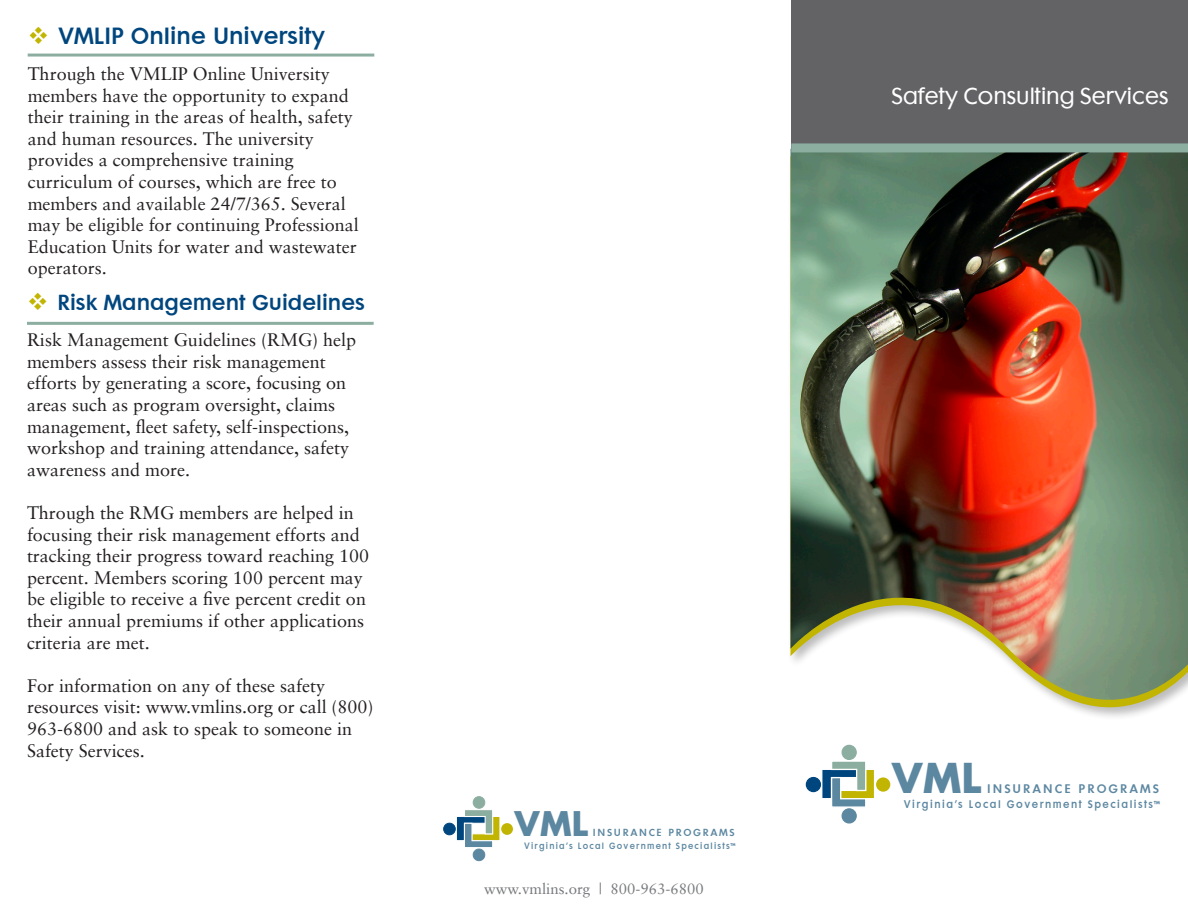
<style>
.page{position:relative;width:1188px;height:918px;background:#fff}
.page>*{position:absolute;margin:0;border:0;box-sizing:border-box;transform-origin:0 0}
.t1{font:700 38.7px "Futura Maxi";color:#5c87a1}
.t2{font:700 31.95px "Futura Maxi";color:#5c87a1}
.t3{font:21px "Futura Maxi";color:#fff}
.t4{font:21px "Futura Maxi Demi";color:#00467e}
.t5{font:19.5px "Futura Maxi Demi";color:#00467e}
.t6{font:18px/21.6px "Sabon LT";color:#231f20}
.t7{font:15px "Sabon LT";color:#76787b}
.t8{font:11.1px "Futura Maxi Demi";letter-spacing:.18em;color:#5c87a1}
.t9{font:9.9px "Futura Maxi Demi";letter-spacing:.165em;color:#5c87a1;scale:.91 1}
.t10{font:9.15px "Futura Maxi Demi";letter-spacing:.18em;color:#5c87a1}
.t11{font:8.25px "Futura Maxi Demi";letter-spacing:.165em;color:#5c87a1;scale:.91 1}
.s1{color:#c2b501}
.s2{font-size:7.5px}
.s3{font-size:9px}
</style>
<div class="page">
<svg style="left:841px;top:701px;width:327px;height:59px"></svg>
<svg style="left:820px;top:761px;width:54px;height:46px"></svg>
<div style="left:876px;top:777px;width:14px;height:15px;background:#c2b501;border-radius:50%"></div>
<div style="left:842px;top:809px;width:14px;height:14px;background:#5c87a1;border-radius:50%"></div>
<div style="left:842px;top:808px;width:15px;height:16px;border:1px solid #5c87a1;border-radius:50%"></div>
<div style="left:842px;top:745px;width:14px;height:14px;background:#8baea1;border-radius:50%"></div>
<div style="left:842px;top:745px;width:15px;height:15px;border:1px solid #8baea1;border-radius:50%"></div>
<div style="left:806px;top:778px;width:14px;height:14px;background:#00467e;border-radius:50%"></div>
<div style="left:806px;top:777px;width:15px;height:15px;border:1px solid #00467e;border-radius:50%"></div>
<div style="left:791px;top:0;width:397px;height:156px;background:#636366"></div>
<img style="left:790px;top:148px;width:398px;height:553px">
<svg style="left:455px;top:810px;width:45px;height:39px"></svg>
<div style="left:501px;top:823px;width:12px;height:12px;background:#c2b501;border-radius:50%"></div>
<div style="left:473px;top:849px;width:12px;height:12px;background:#5c87a1;border-radius:50%"></div>
<div style="left:473px;top:849px;width:12px;height:12px;border:1px solid #5c87a1;border-radius:50%"></div>
<div style="left:473px;top:797px;width:12px;height:11px;background:#8baea1;border-radius:50%"></div>
<div style="left:473px;top:796px;width:12px;height:13px;border:1px solid #8baea1;border-radius:50%"></div>
<div style="left:444px;top:823px;width:11px;height:12px;background:#00467e;border-radius:50%"></div>
<div style="left:443px;top:823px;width:13px;height:12px;border:1px solid #00467e;border-radius:50%"></div>
<div style="left:791px;top:143px;width:397px;height:9px;background:#8baea1"></div>
<hr style="left:28px;top:54px;width:346px;height:3px;background:#8baea1">
<hr style="left:27px;top:322px;width:347px;height:3px;background:#8baea1">
<p class="t4" style="left:28px;top:22px;width:299px"><span class="s1">❖</span> VMLIP Online University</p>
<p class="t6" style="left:28px;top:63px;width:304px">Through the VMLIP Online University</p>
<p class="t6" style="left:28px;top:84px;width:323px">members have the opportunity to expand</p>
<p class="t6" style="left:28px;top:106px;width:333px">their training in the areas of health, safety and human resources. The university provides a comprehensive training curriculum of courses, which are free to members and available 24/7/365. Several may be eligible for continuing Professional Education Units for water and wastewater operators.</p>
<p class="t5" style="left:27px;top:290px;width:339px"><span class="s1">❖</span> Risk Management Guidelines</p>
<p class="t6" style="left:27px;top:329px;width:331px">Risk Management Guidelines (RMG) help</p>
<p class="t6" style="left:27px;top:350px;width:324px">members assess their risk management efforts by generating a score, focusing on areas such as program oversight, claims management, fleet safety, self-inspections, workshop and training attendance, safety awareness and more.</p>
<p class="t6" style="left:27px;top:502px;width:329px">Through the RMG members are helped in</p>
<p class="t6" style="left:27px;top:523px;width:334px">focusing their risk management efforts and</p>
<p class="t6" style="left:27px;top:545px;width:344px">tracking their progress toward reaching 100</p>
<p class="t6" style="left:27px;top:566px;width:337px">percent. Members scoring 100 percent may</p>
<p class="t6" style="left:27px;top:588px;width:341px">be eligible to receive a five percent credit on</p>
<p class="t6" style="left:27px;top:610px;width:339px">their annual premiums if other applications</p>
<p class="t6" style="left:27px;top:631px;width:124px">criteria are met.</p>
<p class="t6" style="left:27px;top:674px;width:348px">For information on any of these safety resources visit: www.vmlins.org or call (800)<br>963-6800 and ask to speak to someone in Safety Services.</p>
<p class="t2" style="left:513px;top:801px;width:77px">VML</p>
<p class="t10" style="left:593px;top:826px;width:143px">INSURANCE PROGRAMS</p>
<p class="t11" style="left:524px;top:840px;width:234px">Virginia’s Local Government Specialists<span class="s2">™</span></p>
<p class="t7" style="left:484px;top:880px;width:221px">www.vmlins.org | 800-963-6800</p>
<p class="t3" style="left:891px;top:83px;width:279px">Safety Consulting Services</p>
<p class="t1" style="left:891px;top:750px;width:93px">VML</p>
<p class="t8" style="left:987px;top:781px;width:173px">INSURANCE PROGRAMS</p>
<p class="t9" style="left:904px;top:798px;width:284px">Virginia’s Local Government Specialists<span class="s3">™</span></p>
</div>
